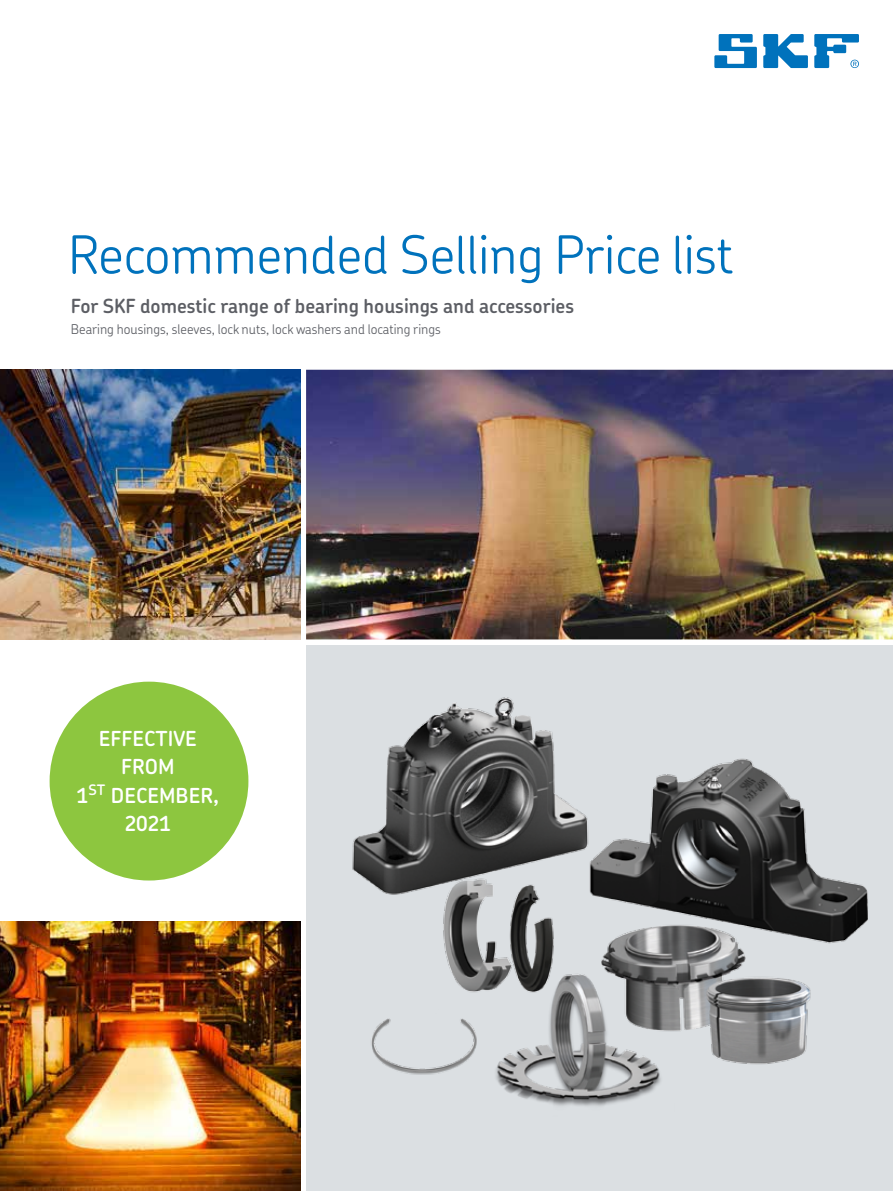
<style>
.page{position:relative;width:893px;height:1191px;background:#fff}
.page>*{position:absolute;margin:0;border:0;box-sizing:border-box;transform-origin:0 0}
.t1{font:300 52.5px "SKF Chevin OT";color:#0072bc}
.t2{font:600 20.7px/28.5px "SKF Chevin OT";color:#fff;text-align:center}
.t3{font:600 19.5px "SKF Chevin OT";color:#5c5e64}
.t4{font:300 13.5px "SKF Chevin OT";color:#5c5e64}
</style>
<div class="page">
<img style="left:0;top:370px;width:300px;height:269px">
<img style="left:306px;top:370px;width:587px;height:269px">
<svg style="left:714px;top:34px;width:43px;height:34px"></svg>
<svg style="left:763px;top:34px;width:45px;height:34px"></svg>
<svg style="left:814px;top:34px;width:45px;height:34px"></svg>
<div style="left:306px;top:645px;width:587px;height:546px;background:#dbdfe2"></div>
<img style="left:352px;top:697px;width:516px;height:409px">
<img style="left:0;top:921px;width:300px;height:270px">
<div style="left:50px;top:681px;width:198px;height:199px;background:#8dc63f;border-radius:50%"></div>
<h1 class="t1" style="left:68px;top:207px;width:667px">Recommended Selling Price list</h1>
<h3 class="t3" style="left:71px;top:288px;width:505px">For SKF domestic range of bearing housings and accessories</h3>
<p class="t4" style="left:71px;top:317px;width:371px">Bearing housings, sleeves, lock nuts, lock washers and locating rings</p>
<h2 class="t2" style="left:77px;top:722px;width:143px">EFFECTIVE<br>FROM<br>1<sup>ST</sup> DECEMBER,<br>2021</h2>
</div>
